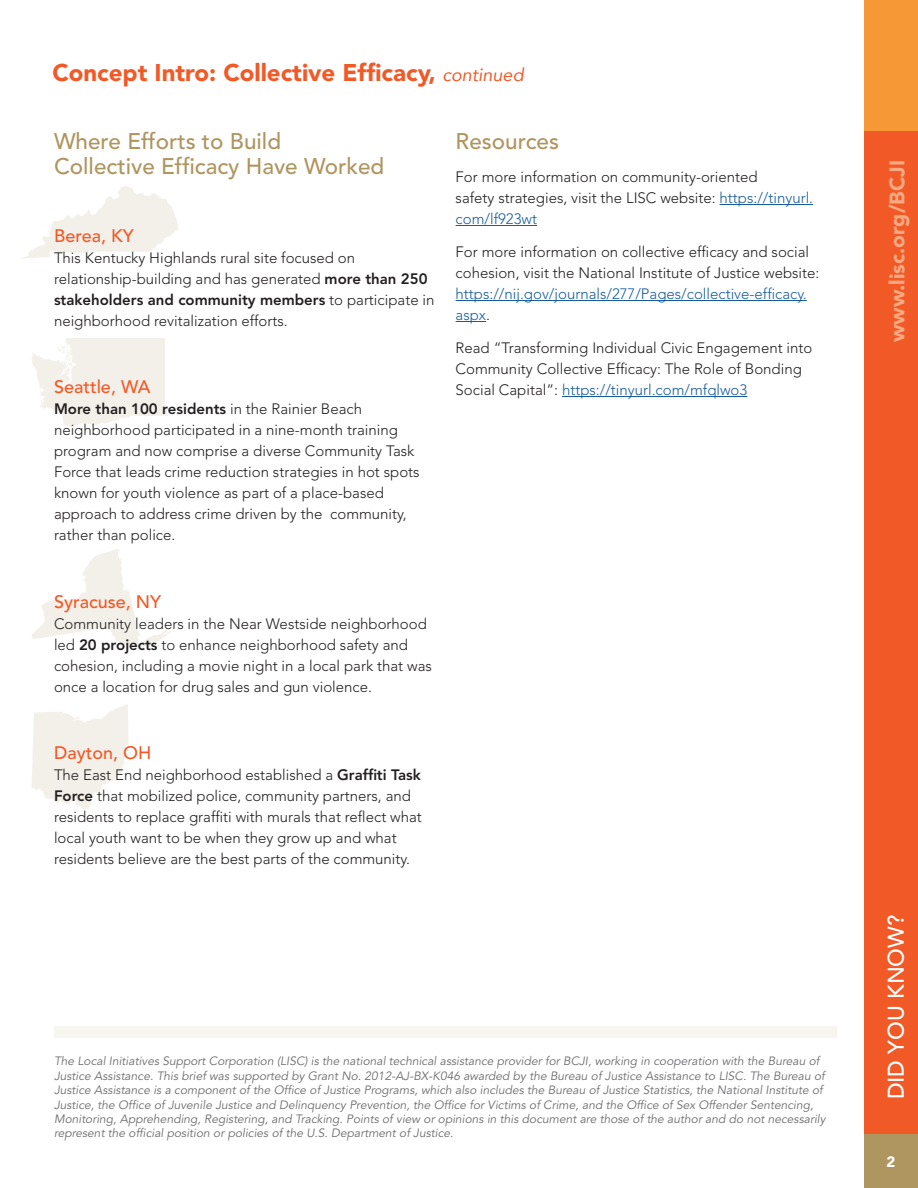
<style>
.page{position:relative;width:918px;height:1188px;background:#fff}
.page>*{position:absolute;margin:0;border:0;box-sizing:border-box;transform-origin:0 0}
.body_text{font:900 24px "Avenir";color:#f15926}
.Heading{font:500 22.5px/25.5px "Avenir";color:#af955f}
.sidebar{font:500 22.5px "Avenir";color:#fff}
.body_text-2{font:500 22.5px "Avenir";color:#af955f}
.body_text-3{font:500 21px "Avenir";color:#f8a981}
.subhead{font:500 18px "Avenir";color:#f15926}
.body_text-4{font:300 15px/21px "Avenir";color:#231f20}
.body_text-5{font:900 15px "Avenir";color:#fff}
.t1{font:italic 12px/14.4px "Avenir";color:#6c6d70}
.s1{font-weight:400;font-style:italic;font-size:18px}
.s2{font-weight:800}
.s3{color:#175d9e}
</style>
<div class="page">
<svg style="left:32px;top:338px;width:136px;height:89px"></svg>
<svg style="left:32px;top:704px;width:97px;height:106px"></svg>
<svg style="left:32px;top:549px;width:140px;height:99px"></svg>
<svg style="left:23px;top:186px;width:156px;height:72px"></svg>
<hr style="left:720px;top:204px;width:93px;height:1px;background:#175d9e">
<hr style="left:456px;top:225px;width:81px;height:1px;background:#175d9e">
<hr style="left:456px;top:300px;width:351px;height:1px;background:#175d9e">
<hr style="left:456px;top:321px;width:30px;height:1px;background:#175d9e">
<hr style="left:562px;top:396px;width:185px;height:1px;background:#175d9e">
<div style="left:864px;top:0;width:54px;height:132px;background:#f79837"></div>
<div style="left:864px;top:132px;width:54px;height:1056px;background:#f15926"></div>
<div style="left:864px;top:1134px;width:54px;height:54px;background:#af955f"></div>
<div style="left:54px;top:1026px;width:783px;height:11px;background:#f6f5ef"></div>
<p class="body_text" style="left:52px;top:58px;width:473px">Concept Intro: Collective Efficacy, <span class="s1">continued</span></p>
<p class="Heading" style="left:54px;top:129px;width:332px">Where Efforts to Build<br>Collective Efficacy Have Worked</p>
<p class="subhead" style="left:54px;top:225px;width:81px">Berea, KY</p>
<p class="body_text-4" style="left:54px;top:247px;width:382px">This Kentucky Highlands rural site focused on relationship-building and has generated <span class="s2">more than 250 stakeholders and community members</span> to participate in neighborhood revitalization efforts.</p>
<p class="subhead" style="left:54px;top:377px;width:98px">Seattle, WA</p>
<p class="body_text-4" style="left:54px;top:399px;width:367px"><span class="s2">More than 100 residents</span> in the Rainier Beach neighborhood participated in a nine-month training program and now comprise a diverse Community Task Force that leads crime reduction strategies in hot spots known for youth violence as part of a place-based approach to address crime driven by the community, rather than police.</p>
<p class="subhead" style="left:54px;top:591px;width:109px">Syracuse, NY</p>
<p class="body_text-4" style="left:54px;top:613px;width:379px">Community leaders in the Near Westside neighborhood led <span class="s2">20 projects</span> to enhance neighborhood safety and cohesion, including a movie night in a local park that was once a location for drug sales and gun violence.</p>
<p class="subhead" style="left:54px;top:743px;width:99px">Dayton, OH</p>
<p class="body_text-4" style="left:54px;top:765px;width:369px">The East End neighborhood established a <span class="s2">Graffiti Task Force</span> that mobilized police, community partners, and residents to replace graffiti with murals that reflect what local youth want to be when they grow up and what residents believe are the best parts of the community.</p>
<p class="body_text-2" style="left:456px;top:128px;width:105px">Resources</p>
<p class="body_text-4" style="left:456px;top:166px;width:359px">For more information on community-oriented<br>safety strategies, visit the LISC website: <span class="s3">https://tinyurl. com/lf923wt</span></p>
<p class="body_text-4" style="left:456px;top:241px;width:365px">For more information on collective efficacy and social cohesion, visit the National Institute of Justice website: <span class="s3">https://nij.gov/journals/277/Pages/collective-efficacy. aspx</span>.</p>
<p class="body_text-4" style="left:456px;top:337px;width:358px">Read “Transforming Individual Civic Engagement into<br>Community Collective Efficacy: The Role of Bonding<br>Social Capital”: <span class="s3">https://tinyurl.com/mfqlwo3</span></p>
<p class="t1" style="left:54px;top:1054px;width:773px">The Local Initiatives Support Corporation (LISC) is the national technical assistance provider for BCJI, working in cooperation with the Bureau of Justice Assistance. This brief was supported by Grant No. 2012-AJ-BX-K046 awarded by the Bureau of Justice Assistance to LISC. The Bureau of Justice Assistance is a component of the Office of Justice Programs, which also includes the Bureau of Justice Statistics, the National Institute of Justice, the Office of Juvenile Justice and Delinquency Prevention, the Office for Victims of Crime, and the Office of Sex Offender Sentencing, Monitoring, Apprehending, Registering, and Tracking. Points of view or opinions in this document are those of the author and do not necessarily represent the official position or policies of the U.S. Department of Justice.</p>
<p class="body_text-3" style="left:885px;top:337px;width:174px;rotate:-90deg">www.lisc.org/BCJI</p>
<p class="sidebar" style="left:883px;top:1099px;width:186px;rotate:-90deg">DID YOU KNOW?</p>
<p class="sidebar" style="left:883px;top:1148px;width:110px;rotate:-90deg">TIP SHEET</p>
<p class="body_text-5" style="left:887px;top:1152px;width:10px">2</p>
</div>
